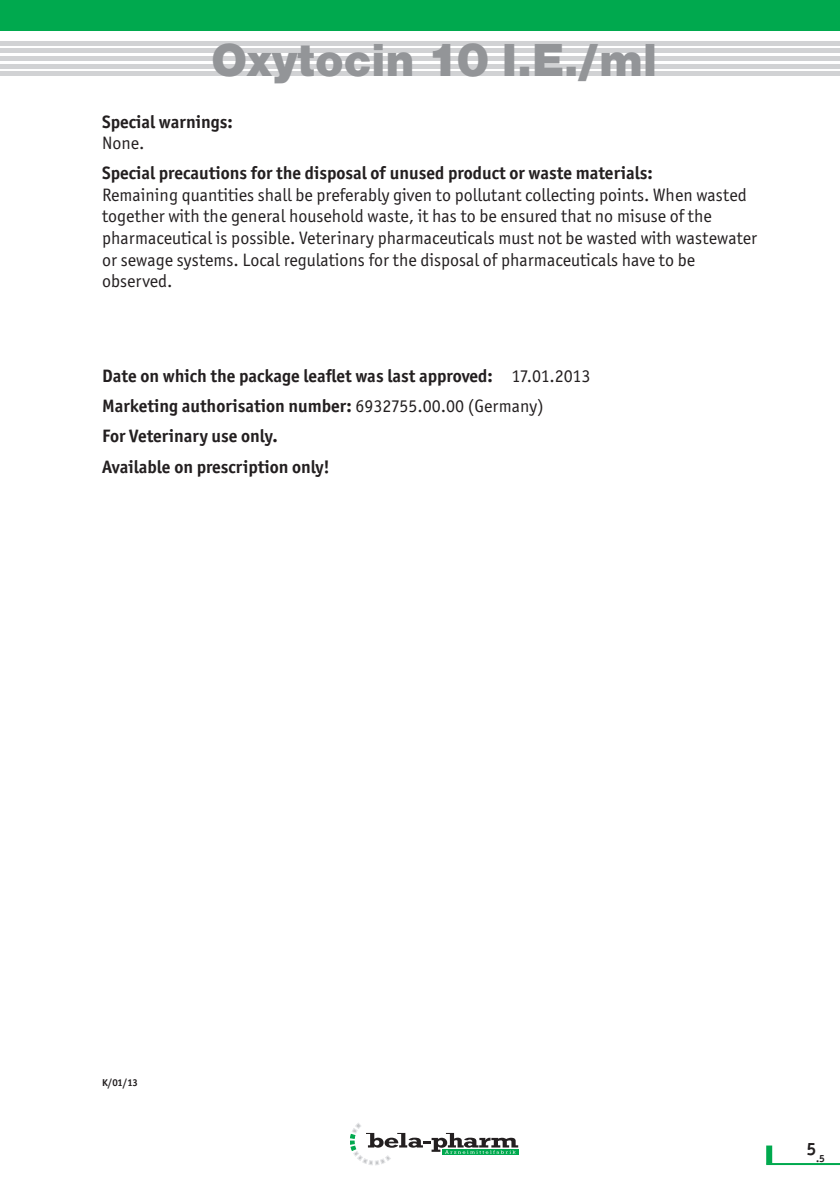
<style>
.page{position:relative;width:840px;height:1191px;background:#fff}
.page>*{position:absolute;margin:0;border:0;box-sizing:border-box;transform-origin:0 0}
.t1{font:48px "Nimbus San D Blac";color:#939598}
.t2{font:18px/21.6px "Officina San Itc T";color:#231f20}
.t3{font:700 18px/30px "Officina San Itc T";color:#231f20}
.t4{font:700 10px "Officina San Itc T";color:#231f20}
.s1{font-weight:400}
</style>
<div class="page">
<hr style="left:0;top:41px;width:839px;height:4px;background:#d1d2d4">
<hr style="left:0;top:49px;width:839px;height:4px;background:#d1d2d4">
<hr style="left:0;top:56px;width:839px;height:4px;background:#d1d2d4">
<hr style="left:0;top:64px;width:839px;height:4px;background:#d1d2d4">
<hr style="left:0;top:72px;width:839px;height:4px;background:#d1d2d4">
<div style="left:0;top:0;width:839px;height:31px;background:#00a94e"></div>
<svg style="left:350px;top:1123px;width:168px;height:42px"></svg>
<svg style="left:766px;top:1145px;width:5px;height:18px"></svg>
<hr style="left:765px;top:1163px;width:74px;height:2px;background:#00a94e">
<h1 class="t1" style="left:211px;top:32px;width:447px">Oxytocin 10 I.E./ml</h1>
<p class="t3" style="left:102px;top:106px;width:132px">Special warnings:</p>
<p class="t2" style="left:102px;top:132px;width:44px">None.</p>
<p class="t3" style="left:102px;top:158px;width:551px">Special precautions for the disposal of unused product or waste materials:</p>
<p class="t2" style="left:102px;top:184px;width:656px">Remaining quantities shall be preferably given to pollutant collecting points. When wasted together with the general household waste, it has to be ensured that no misuse of the pharmaceutical is possible. Veterinary pharmaceuticals must not be wasted with wastewater or sewage systems. Local regulations for the disposal of pharmaceuticals have to be observed.</p>
<p class="t3" style="left:102px;top:361px;width:489px">Date on which the package leaflet was last approved: <span class="s1">17.01.2013<br></span>Marketing authorisation number: <span class="s1">6932755.00.00 (Germany)<br></span>For Veterinary use only.<br>Available on prescription only!</p>
<p class="t4" style="left:102px;top:1076px;width:37px">K/01/13</p>
</div>
